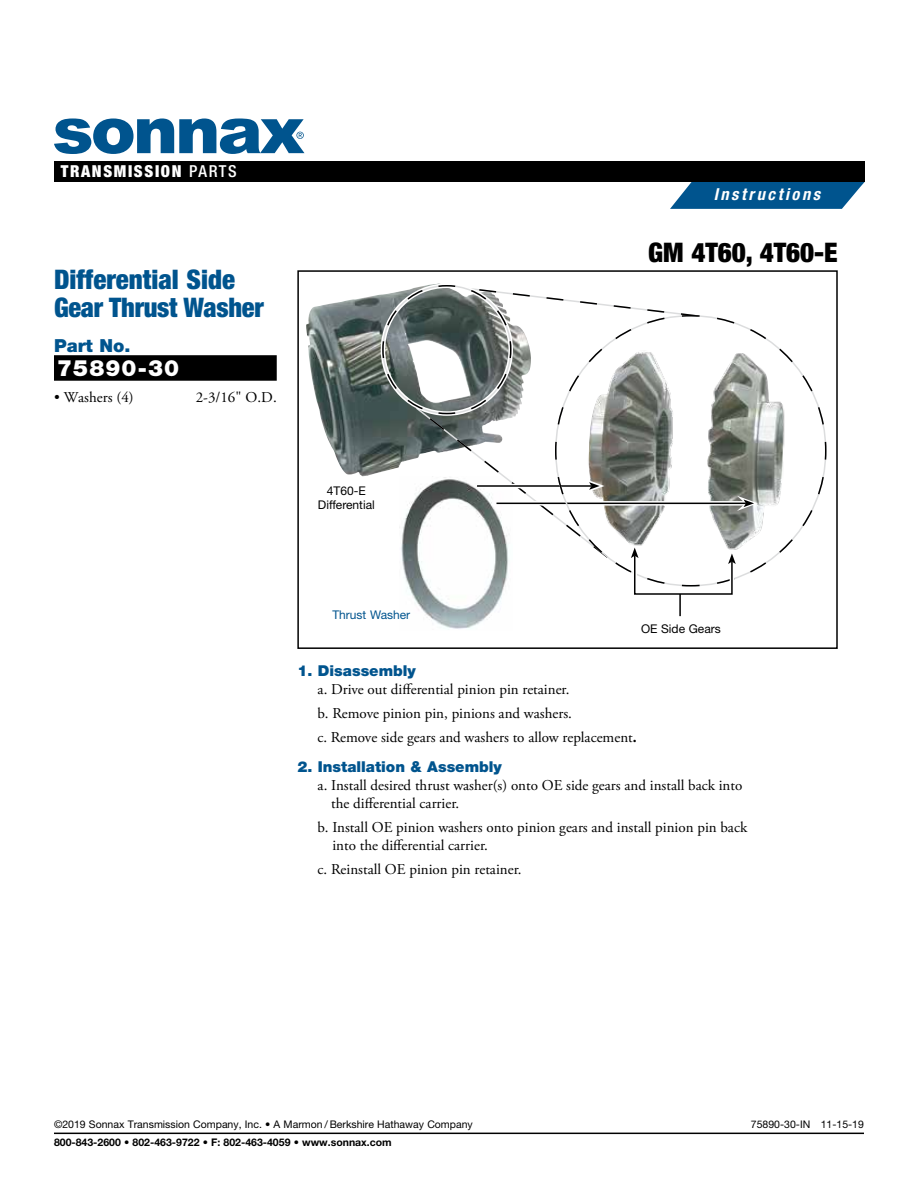
<style>
.page{position:relative;width:918px;height:1188px;background:#fff}
.page>*{position:absolute;margin:0;border:0;box-sizing:border-box;transform-origin:0 0}
.t1{font:900 condensed 27px/27.8px "Helvetica Neue LT Std";color:#00548e}
.t2{font:900 condensed 27px "Helvetica Neue LT Std";color:#000}
.t3{font:900 22.5px "Helvetica Neue LT Std";letter-spacing:.05em;color:#fff}
.t4{font:900 18px "Helvetica Neue LT Std";color:#00548e}
.t5{font:900 condensed 16.5px "Helvetica Neue LT Std";letter-spacing:.1em;color:#fff}
.t6{font:italic 700 condensed 16.5px "Helvetica Neue LT Std";letter-spacing:.155em;color:#fff}
.t7{font:15px/24px "Adobe Garamond Pro";color:#000}
.t8{font:900 15px "Helvetica Neue LT Std";color:#00548e}
.t9{font:12px/14.4px "Helvetica Neue LT Std";color:#000;text-align:center}
.t10{font:12px "Helvetica Neue LT Std";color:#00548e}
.t11{font:10.5px "Helvetica Neue LT Std";color:#000}
.t12{font:700 10.5px "Helvetica Neue LT Std";color:#000}
.s1{font-weight:500}
.s2{font-weight:700}
</style>
<div class="page">
<div style="left:297px;top:270px;width:541px;height:379px;border:2px solid #000"></div>
<div style="left:54px;top:355px;width:223px;height:26px;background:#000"></div>
<img style="left:306px;top:294px;width:75px;height:182px">
<img style="left:414px;top:598px;width:88px;height:31px">
<svg style="left:381px;top:284px;width:445px;height:314px"></svg>
<hr style="left:679px;top:594px;width:2px;height:22px;background:#000">
<hr style="left:54px;top:1133px;width:810px;height:1px;background:#000">
<svg style="left:670px;top:182px;width:195px;height:27px;background:#1e689b"></svg>
<div style="left:54px;top:161px;width:811px;height:21px;background:#000"></div>
<svg style="left:54px;top:118px;width:250px;height:36px"></svg>
<p class="t5" style="left:61px;top:161px;width:178px">TRANSMISSION <span class="s1">PARTS</span></p>
<h1 class="t1" style="left:54px;top:265px;width:211px">Differential Side<br>Gear Thrust Washer</h1>
<p class="t4" style="left:54px;top:335px;width:78px">Part No.</p>
<h2 class="t3" style="left:57px;top:355px;width:124px">75890-30</h2>
<p class="t7" style="left:54px;top:385px;width:81px">• Washers (4)</p>
<p class="t7" style="left:196px;top:385px;width:83px">2-3/16" O.D.</p>
<p class="t9" style="left:318px;top:483px;width:58px">4T60-E<br>Differential</p>
<p class="t6" style="left:714px;top:185px;width:108px">Instructions</p>
<h1 class="t2" style="left:648px;top:236px;width:191px">GM 4T60, 4T60-E</h1>
<p class="t10" style="left:332px;top:607px;width:79px">Thrust Washer</p>
<p class="t9" style="left:641px;top:621px;width:81px">OE Side Gears</p>
<p class="t8" style="left:297px;top:661px;width:120px">1. Disassembly</p>
<p class="t7" style="left:318px;top:677px;width:321px">a. Drive out differential pinion pin retainer.<br>b. Remove pinion pin, pinions and washers.<br>c. Remove side gears and washers to allow replacement<span class="s2">.</span></p>
<p class="t8" style="left:297px;top:758px;width:206px">2. Installation &amp; Assembly</p>
<p class="t7" style="left:331px;top:777px;width:413px;line-height:18px;text-indent:-14px">a. Install desired thrust washer(s) onto OE side gears and install back into the differential carrier.</p>
<p class="t7" style="left:332px;top:819px;width:416px;line-height:18px;text-indent:-15px">b. Install OE pinion washers onto pinion gears and install pinion pin back into the differential carrier.</p>
<p class="t7" style="left:318px;top:858px;width:205px">c. Reinstall OE pinion pin retainer.</p>
<p class="t11" style="left:54px;top:1118px;width:420px">©2019 Sonnax Transmission Company, Inc. • A Marmon / Berkshire Hathaway Company</p>
<p class="t11" style="left:751px;top:1118px;width:115px">75890-30-IN 11-15-19</p>
<p class="t12" style="left:54px;top:1136px;width:339px">800-843-2600 • 802-463-9722 • F: 802-463-4059 • www.sonnax.com</p>
</div>
